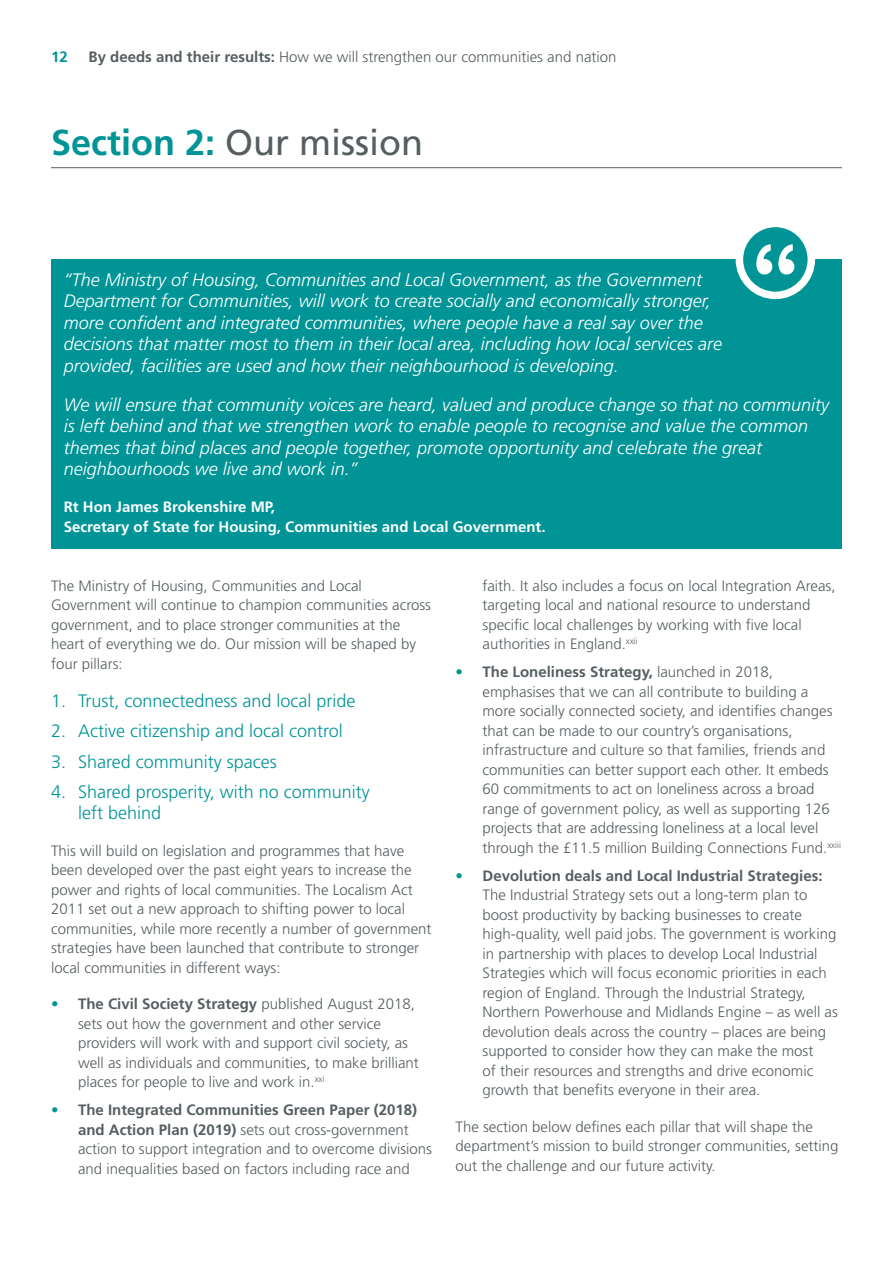
<style>
.page{position:relative;width:893px;height:1263px;background:#fff}
.page>*{position:absolute;margin:0;border:0;box-sizing:border-box;transform-origin:0 0}
.Heading{font:36px "Frutiger LT Std";color:#565e61}
.Quote{font:italic 300 18px/21.6px "Frutiger LT Std";color:#fff}
.t1{font:300 18px/21.6px "Frutiger LT Std";color:#009497}
.Body_Text{font:300 15px/19.5px "Frutiger LT Std";color:#565e61}
.Quote_Name{font:700 15px/19.5px "Frutiger LT Std";color:#fff}
.t2{font:700 15px "Frutiger LT Std";color:#009497}
.s1{font-weight:700}
.s2{font-weight:700;color:#009497}
.s3{color:#009497}
</style>
<div class="page">
<hr style="left:51px;top:167px;width:791px;height:1px;background:#565e61">
<div style="left:51px;top:259px;width:791px;height:289px;background:#009497"></div>
<svg style="left:739px;top:223px;width:72px;height:72px"></svg>
<div style="left:736px;top:220px;width:79px;height:79px;border:8px solid #fff;border-radius:50%"></div>
<svg style="left:756px;top:244px;width:38px;height:30px"></svg>
<p class="t2" style="left:51px;top:48px;width:18px">12</p>
<p class="Body_Text" style="left:89px;top:48px;width:529px"><span class="s1">By deeds and their results:</span> How we will strengthen our communities and nation</p>
<h1 class="Heading" style="left:51px;top:121px;width:374px"><span class="s2">Section 2:</span> Our mission</h1>
<p class="Quote" style="left:64px;top:269px;width:660px">“The Ministry of Housing, Communities and Local Government, as the Government Department for Communities, will work to create socially and economically stronger, more confident and integrated communities, where people have a real say over the decisions that matter most to them in their local area, including how local services are provided, facilities are used and how their neighbourhood is developing.</p>
<p class="Quote" style="left:64px;top:394px;width:767px">We will ensure that community voices are heard, valued and produce change so that no community is left behind and that we strengthen work to enable people to recognise and value the common themes that bind places and people together, promote opportunity and celebrate the great neighbourhoods we live and work in.”</p>
<p class="Quote_Name" style="left:64px;top:497px;width:483px">Rt Hon James Brokenshire MP,<br>Secretary of State for Housing, Communities and Local Government.</p>
<p class="Body_Text" style="left:51px;top:576px;width:382px">The Ministry of Housing, Communities and Local Government will continue to champion communities across government, and to place stronger communities at the heart of everything we do. Our mission will be shaped by four pillars:</p>
<p class="t1" style="left:51px;top:690px;width:306px">1. Trust, connectedness and local pride</p>
<p class="t1" style="left:51px;top:721px;width:293px">2. Active citizenship and local control</p>
<p class="t1" style="left:51px;top:751px;width:227px">3. Shared community spaces</p>
<p class="t1" style="left:78px;top:781px;width:293px;text-indent:-27px">4. Shared prosperity, with no community left behind</p>
<p class="Body_Text" style="left:51px;top:841px;width:382px">This will build on legislation and programmes that have been developed over the past eight years to increase the power and rights of local communities. The Localism Act 2011 set out a new approach to shifting power to local communities, while more recently a number of government strategies have been launched that contribute to stronger local communities in different ways:</p>
<p class="Body_Text" style="left:78px;top:994px;width:342px;text-indent:-27px"><span class="s3">•</span> <span class="s1">The Civil Society Strategy</span> published August 2018, sets out how the government and other service providers will work with and support civil society, as well as individuals and communities, to make brilliant places for people to live and work in.<sup>xxi</sup></p>
<p class="Body_Text" style="left:78px;top:1100px;width:355px;text-indent:-27px"><span class="s3">•</span> <span class="s1">The Integrated Communities Green Paper (2018) and Action Plan (2019)</span> sets out cross-government action to support integration and to overcome divisions and inequalities based on factors including race and</p>
<p class="Body_Text" style="left:482px;top:576px;width:355px">faith. It also includes a focus on local Integration Areas, targeting local and national resource to understand specific local challenges by working with five local authorities in England.<sup>xxii</sup></p>
<p class="Body_Text" style="left:482px;top:662px;width:360px;text-indent:-27px"><span class="s3">•</span> <span class="s1">The Loneliness Strategy,</span> launched in 2018, emphasises that we can all contribute to building a more socially connected society, and identifies changes that can be made to our country’s organisations, infrastructure and culture so that families, friends and communities can better support each other. It embeds 60 commitments to act on loneliness across a broad range of government policy, as well as supporting 126 projects that are addressing loneliness at a local level through the £11.5 million Building Connections Fund.<sup>xxiii</sup></p>
<p class="Body_Text" style="left:482px;top:866px;width:357px;text-indent:-27px"><span class="s3">•</span> <span class="s1">Devolution deals and Local Industrial Strategies:<br></span>The Industrial Strategy sets out a long-term plan to boost productivity by backing businesses to create high-quality, well paid jobs. The government is working in partnership with places to develop Local Industrial Strategies which will focus economic priorities in each region of England. Through the Industrial Strategy, Northern Powerhouse and Midlands Engine – as well as devolution deals across the country – places are being supported to consider how they can make the most<br>of their resources and strengths and drive economic growth that benefits everyone in their area.</p>
<p class="Body_Text" style="left:455px;top:1117px;width:385px">The section below defines each pillar that will shape the department’s mission to build stronger communities, setting out the challenge and our future activity.</p>
</div>
